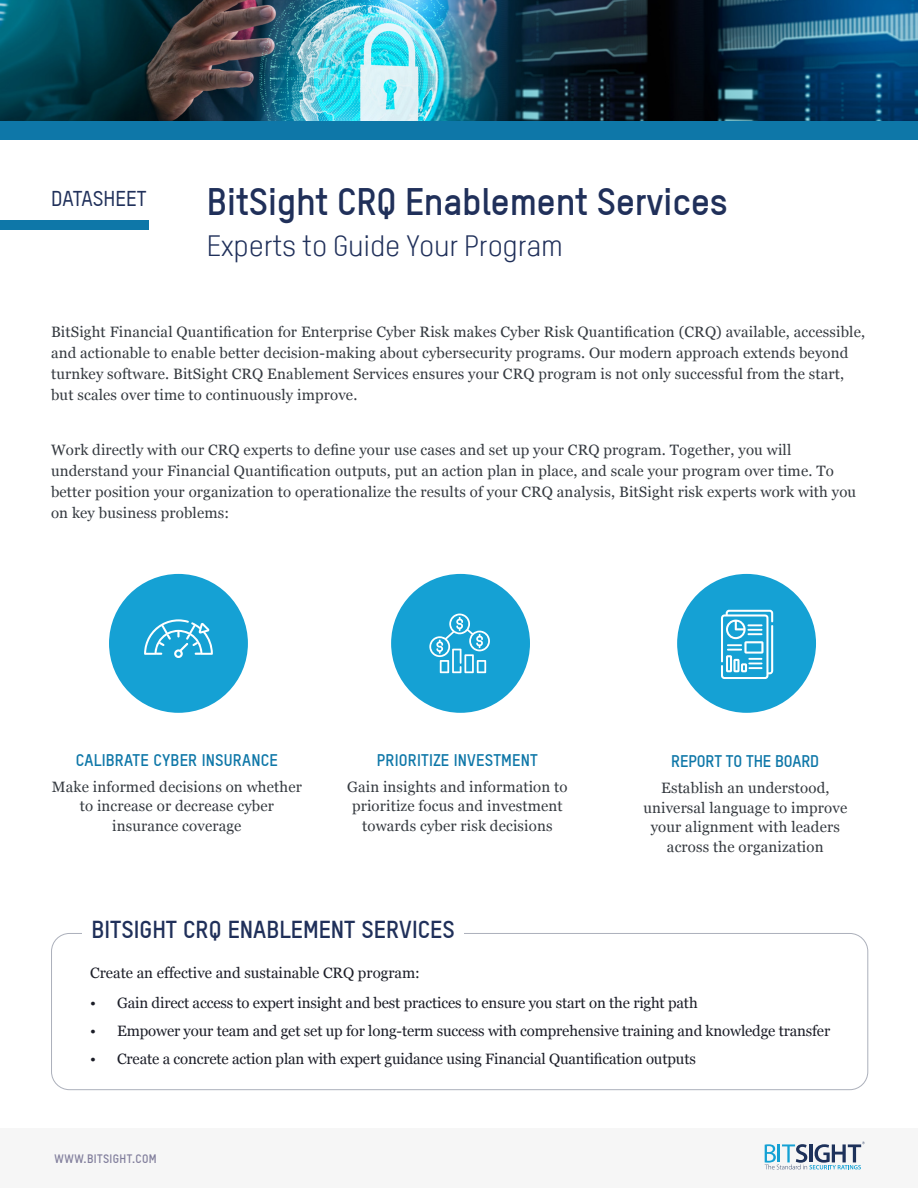
<style>
.page{position:relative;width:918px;height:1188px;background:#fff}
.page>*{position:absolute;margin:0;border:0;box-sizing:border-box;transform-origin:0 0}
.t1{font:700 37.5px "T Star Pro";letter-spacing:-.01em;color:#20305a}
.t2{font:28.8px "T Star Pro";letter-spacing:-.01em;color:#20305a}
.t3{font:700 24px "T Star Pro";color:#20305a}
.t4{font:500 21px "T Star Pro";color:#20305a}
.t5{font:700 16.5px "T Star Pro";letter-spacing:.01em;color:#0e77a8}
.t6{font:700 16.5px "T Star Pro";letter-spacing:-.01em;color:#0e77a8}
.t7{font:15px/19.5px "Georgia";letter-spacing:.01em;color:#353a40;text-align:center}
.t8{font:15px "Georgia";letter-spacing:-.01em;color:#1b1d27}
.t9{font:700 12px "T Star Pro";letter-spacing:.03em;color:#817e9c}
</style>
<div class="page">
<div style="left:1px;top:1129px;width:917px;height:59px;background:#f6f6f6"></div>
<svg style="left:765px;top:1142px;width:100px;height:27px"></svg>
<div style="left:0;top:221px;width:148px;height:9px;background:#0e77a8"></div>
<div style="left:0;top:121px;width:918px;height:19px;background:#0e77a8"></div>
<img style="left:0;top:0;width:918px;height:121px">
<div style="left:677px;top:574px;width:139px;height:139px;background:#15a1d4;border-radius:50%"></div>
<div style="left:109px;top:574px;width:139px;height:139px;background:#15a1d4;border-radius:50%"></div>
<div style="left:391px;top:574px;width:139px;height:139px;background:#15a1d4;border-radius:50%"></div>
<div style="left:51px;top:933px;width:817px;height:157px;border:1px solid #acb0bb;border-radius:18px"></div>
<div style="left:82px;top:915px;width:382px;height:36px;background:#fff"></div>
<svg style="left:721px;top:610px;width:52px;height:69px"></svg>
<svg style="left:144px;top:619px;width:69px;height:39px"></svg>
<svg style="left:429px;top:614px;width:61px;height:59px"></svg>
<h3 class="t4" style="left:51px;top:185px;width:97px">DATASHEET</h3>
<h1 class="t1" style="left:207px;top:179px;width:522px">BitSight CRQ Enablement Services</h1>
<h2 class="t2" style="left:207px;top:226px;width:358px">Experts to Guide Your Program</h2>
<p class="t7" style="left:51px;top:320px;width:816px;line-height:21px;text-align:left">BitSight Financial Quantification for Enterprise Cyber Risk makes Cyber Risk Quantification (CRQ) available, accessible, and actionable to enable better decision-making about cybersecurity programs. Our modern approach extends beyond turnkey software. BitSight CRQ Enablement Services ensures your CRQ program is not only successful from the start, but scales over time to continuously improve.</p>
<p class="t7" style="left:51px;top:439px;width:807px;line-height:21px;text-align:left">Work directly with our CRQ experts to define your use cases and set up your CRQ program. Together, you will understand your Financial Quantification outputs, put an action plan in place, and scale your program over time. To better position your organization to operationalize the results of your CRQ analysis, BitSight risk experts work with you on key business problems:</p>
<p class="t5" style="left:76px;top:750px;width:204px">CALIBRATE CYBER INSURANCE</p>
<p class="t7" style="left:52px;top:776px;width:252px">Make informed decisions on whether to increase or decrease cyber insurance coverage</p>
<p class="t5" style="left:377px;top:750px;width:163px">PRIORITIZE INVESTMENT</p>
<p class="t7" style="left:347px;top:776px;width:222px">Gain insights and information to prioritize focus and investment towards cyber risk decisions</p>
<h3 class="t3" style="left:91px;top:915px;width:365px">BITSIGHT CRQ ENABLEMENT SERVICES</h3>
<p class="t8" style="left:90px;top:962px;width:331px">Create an effective and sustainable CRQ program:</p>
<p class="t6" style="left:671px;top:751px;width:150px">REPORT TO THE BOARD</p>
<p class="t7" style="left:643px;top:778px;width:205px">Establish an understood, universal language to improve your alignment with leaders across the organization</p>
<p class="t8" style="left:90px;top:992px;width:609px">• Gain direct access to expert insight and best practices to ensure you start on the right path</p>
<p class="t8" style="left:90px;top:1020px;width:742px">• Empower your team and get set up for long-term success with comprehensive training and knowledge transfer</p>
<p class="t8" style="left:90px;top:1048px;width:607px">• Create a concrete action plan with expert guidance using Financial Quantification outputs</p>
<p class="t9" style="left:55px;top:1151px;width:104px">WWW.BITSIGHT.COM</p>
</div>
